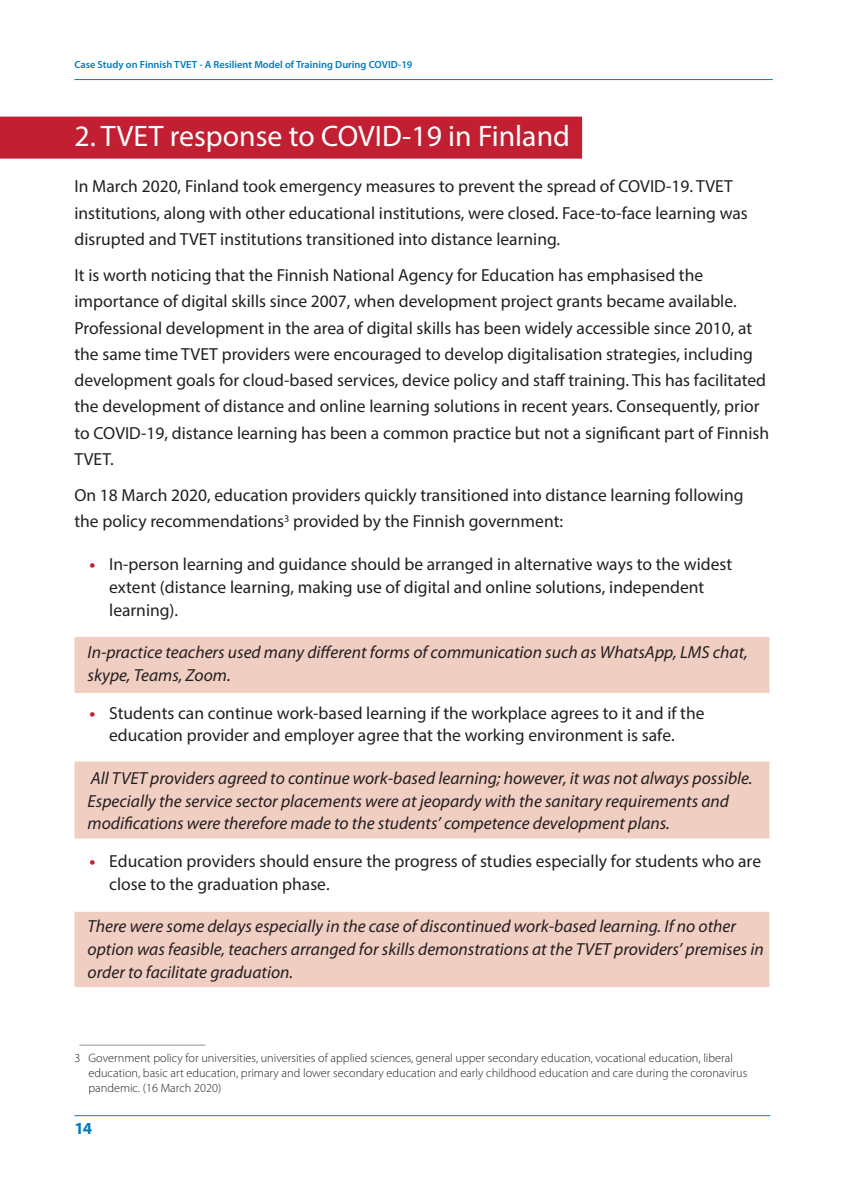
<style>
.page{position:relative;width:844px;height:1191px;background:#fff}
.page>*{position:absolute;margin:0;border:0;box-sizing:border-box;transform-origin:0 0}
.H1_rouge{font:29.75px "Myriad Pro";color:#fff}
.Texte{font:17.5px/26.2px "Myriad Pro";color:#231f20}
.Puces_bleu{font:italic 17.5px/22.8px "Myriad Pro";color:#231f20}
.t1{font:700 16.97px "Myriad Pro";color:#007cc2}
.Footnote{font:300 12.25px/14.7px "Myriad Pro";color:#231f20}
.t2{font:600 10.33px "Myriad Pro";color:#007cc2}
.s1{font-weight:700;color:#c21f32}
</style>
<div class="page">
<hr style="left:74px;top:79px;width:698px;height:1px;background:#007cc2">
<hr style="left:74px;top:1115px;width:696px;height:1px;background:#007cc2">
<div style="left:0;top:117px;width:582px;height:42px;background:#c21f32"></div>
<hr style="left:79px;top:1044px;width:126px;height:1px;background:#939598">
<div style="left:74px;top:637px;width:695px;height:56px;background:#f1cec2"></div>
<div style="left:74px;top:761px;width:695px;height:77px;background:#f1cec2"></div>
<div style="left:74px;top:911px;width:695px;height:76px;background:#f1cec2"></div>
<p class="t2" style="left:74px;top:58px;width:339px">Case Study on Finnish TVET - A Resilient Model of Training During COVID-19</p>
<p class="H1_rouge" style="left:74px;top:118px;width:497px">2. TVET response to COVID-19 in Finland</p>
<p class="Texte" style="left:74px;top:173px;width:674px">In March 2020, Finland took emergency measures to prevent the spread of COVID-19. TVET institutions, along with other educational institutions, were closed. Face-to-face learning was disrupted and TVET institutions transitioned into distance learning.</p>
<p class="Texte" style="left:74px;top:262px;width:696px">It is worth noticing that the Finnish National Agency for Education has emphasised the importance of digital skills since 2007, when development project grants became available.<br>Professional development in the area of digital skills has been widely accessible since 2010, at the same time TVET providers were encouraged to develop digitalisation strategies, including development goals for cloud-based services, device policy and staff training. This has facilitated the development of distance and online learning solutions in recent years. Consequently, prior to COVID-19, distance learning has been a common practice but not a significant part of Finnish TVET.</p>
<p class="Texte" style="left:74px;top:482px;width:670px">On 18 March 2020, education providers quickly transitioned into distance learning following the policy recommendations<sup>3</sup> provided by the Finnish government:</p>
<p class="Texte" style="left:109px;top:552px;width:624px;line-height:22.8px;text-indent:-20px"><span class="s1">•</span> In-person learning and guidance should be arranged in alternative ways to the widest extent (distance learning, making use of digital and online solutions, independent learning).</p>
<p class="Puces_bleu" style="left:88px;top:640px;width:661px">In-practice teachers used many different forms of communication such as WhatsApp, LMS chat, skype, Teams, Zoom.</p>
<p class="Texte" style="left:89px;top:701px;width:616px;line-height:22.8px;text-align:center"><span class="s1">•</span> Students can continue work-based learning if the workplace agrees to it and if the education provider and employer agree that the working environment is safe.</p>
<p class="Puces_bleu" style="left:88px;top:766px;width:666px">All TVET providers agreed to continue work-based learning; however, it was not always possible.<br>Especially the service sector placements were at jeopardy with the sanitary requirements and modifications were therefore made to the students’ competence development plans.</p>
<p class="Texte" style="left:109px;top:849px;width:653px;line-height:22.8px;text-indent:-20px"><span class="s1">•</span> Education providers should ensure the progress of studies especially for students who are close to the graduation phase.</p>
<p class="Puces_bleu" style="left:88px;top:915px;width:677px">There were some delays especially in the case of discontinued work-based learning. If no other option was feasible, teachers arranged for skills demonstrations at the TVET providers’ premises in order to facilitate graduation.</p>
<p class="Footnote" style="left:88px;top:1050px;width:660px;text-indent:-14px">3 Government policy for universities, universities of applied sciences, general upper secondary education, vocational education, liberal education, basic art education, primary and lower secondary education and early childhood education and care during the coronavirus pandemic. (16 March 2020)</p>
<p class="t1" style="left:74px;top:1117px;width:19px">14</p>
</div>
